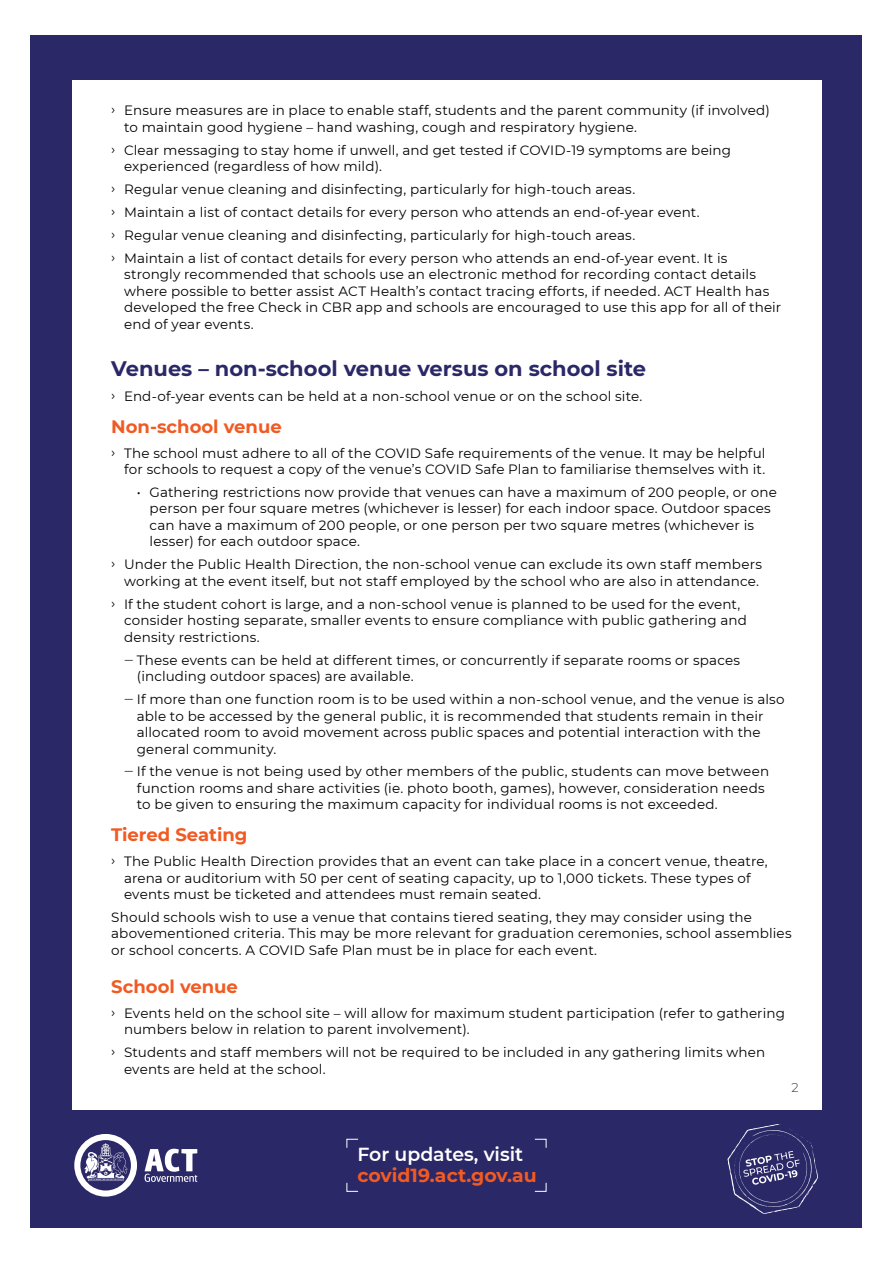
<style>
.page{position:relative;width:893px;height:1263px;background:#fff}
.page>*{position:absolute;margin:0;border:0;box-sizing:border-box;transform-origin:0 0}
.Heading_2{font:700 21px "Montserrat";color:#2b2868}
.t1{font:700 18.9px "Montserrat";color:#f15a22}
.t2{font:600 18.9px "Montserrat";color:#fff}
.head_3{font:700 18px "Montserrat";color:#f15a22}
.Bodytext{font:13.5px/16.5px "Montserrat";letter-spacing:.01em;color:#000}
.Call_to_action{font:300 12.75px "Montserrat";color:#343741}
</style>
<div class="page">
<div style="left:31px;top:35px;width:831px;height:1193px;background:#2b2868"></div>
<div style="left:72px;top:80px;width:749px;height:1030px;background:#fff"></div>
<svg style="left:346px;top:1138px;width:13px;height:10px"></svg>
<svg style="left:534px;top:1182px;width:13px;height:10px"></svg>
<svg style="left:534px;top:1138px;width:13px;height:10px"></svg>
<svg style="left:346px;top:1182px;width:13px;height:10px"></svg>
<svg style="left:74px;top:1134px;width:63px;height:62px"></svg>
<svg style="left:145px;top:1149px;width:52px;height:33px"></svg>
<svg style="left:727px;top:1124px;width:91px;height:90px"></svg>
<p class="Bodytext" style="left:124px;top:102px;width:647px;text-indent:-13px">ځ Ensure measures are in place to enable staff, students and the parent community (if involved) to maintain good hygiene – hand washing, cough and respiratory hygiene.</p>
<p class="Bodytext" style="left:124px;top:141px;width:609px;text-indent:-13px">ځ Clear messaging to stay home if unwell, and get tested if COVID-19 symptoms are being experienced (regardless of how mild).</p>
<p class="Bodytext" style="left:111px;top:180px;width:525px">ځ Regular venue cleaning and disinfecting, particularly for high-touch areas.</p>
<p class="Bodytext" style="left:111px;top:203px;width:590px">ځ Maintain a list of contact details for every person who attends an end-of-year event.</p>
<p class="Bodytext" style="left:111px;top:226px;width:525px">ځ Regular venue cleaning and disinfecting, particularly for high-touch areas.</p>
<p class="Bodytext" style="left:124px;top:249px;width:659px;text-indent:-13px">ځ Maintain a list of contact details for every person who attends an end-of-year event. It is strongly recommended that schools use an electronic method for recording contact details where possible to better assist ACT Health’s contact tracing efforts, if needed. ACT Health has developed the free Check in CBR app and schools are encouraged to use this app for all of their end of year events.</p>
<p class="Heading_2" style="left:111px;top:353px;width:536px">Venues – non-school venue versus on school site</p>
<p class="Bodytext" style="left:111px;top:387px;width:533px">ځ End-of-year events can be held at a non-school venue or on the school site.</p>
<p class="head_3" style="left:111px;top:413px;width:172px">Non-school venue</p>
<p class="Bodytext" style="left:111px;top:444px;width:656px;text-align:right">ځ The school must adhere to all of the COVID Safe requirements of the venue. It may be helpful for schools to request a copy of the venue’s COVID Safe Plan to familiarise themselves with it.</p>
<p class="Bodytext" style="left:150px;top:483px;width:629px;text-indent:-13px">• Gathering restrictions now provide that venues can have a maximum of 200 people, or one person per four square metres (whichever is lesser) for each indoor space. Outdoor spaces can have a maximum of 200 people, or one person per two square metres (whichever is lesser) for each outdoor space.</p>
<p class="Bodytext" style="left:111px;top:556px;width:652px;text-align:right">ځ Under the Public Health Direction, the non-school venue can exclude its own staff members working at the event itself, but not staff employed by the school who are also in attendance.</p>
<p class="Bodytext" style="left:124px;top:595px;width:624px;text-indent:-13px">ځ If the student cohort is large, and a non-school venue is planned to be used for the event, consider hosting separate, smaller events to ensure compliance with public gathering and density restrictions.</p>
<p class="Bodytext" style="left:137px;top:651px;width:605px;text-indent:-13px">‒ These events can be held at different times, or concurrently if separate rooms or spaces (including outdoor spaces) are available.</p>
<p class="Bodytext" style="left:137px;top:690px;width:649px;text-indent:-13px">‒ If more than one function room is to be used within a non-school venue, and the venue is also able to be accessed by the general public, it is recommended that students remain in their allocated room to avoid movement across public spaces and potential interaction with the general community.</p>
<p class="Bodytext" style="left:137px;top:763px;width:634px;text-indent:-13px">‒ If the venue is not being used by other members of the public, students can move between function rooms and share activities (ie. photo booth, games), however, consideration needs to be given to ensuring the maximum capacity for individual rooms is not exceeded.</p>
<p class="head_3" style="left:111px;top:822px;width:138px">Tiered Seating</p>
<p class="Bodytext" style="left:124px;top:852px;width:645px;text-indent:-13px">ځ The Public Health Direction provides that an event can take place in a concert venue, theatre, arena or auditorium with 50 per cent of seating capacity, up to 1,000 tickets. These types of events must be ticketed and attendees must remain seated.</p>
<p class="Bodytext" style="left:111px;top:908px;width:682px">Should schools wish to use a venue that contains tiered seating, they may consider using the abovementioned criteria. This may be more relevant for graduation ceremonies, school assemblies or school concerts. A COVID Safe Plan must be in place for each event.</p>
<p class="head_3" style="left:111px;top:973px;width:128px">School venue</p>
<p class="Bodytext" style="left:124px;top:1004px;width:662px;text-indent:-13px">ځ Events held on the school site – will allow for maximum student participation (refer to gathering numbers below in relation to parent involvement).</p>
<p class="Bodytext" style="left:124px;top:1044px;width:643px;text-indent:-13px">ځ Students and staff members will not be required to be included in any gathering limits when events are held at the school.</p>
<h2 class="t2" style="left:357px;top:1141px;width:167px">For updates, visit</h2>
<h2 class="t1" style="left:357px;top:1162px;width:181px">covid19.act.gov.au</h2>
<p class="Call_to_action" style="left:791px;top:1079px;width:9px">2</p>
</div>
